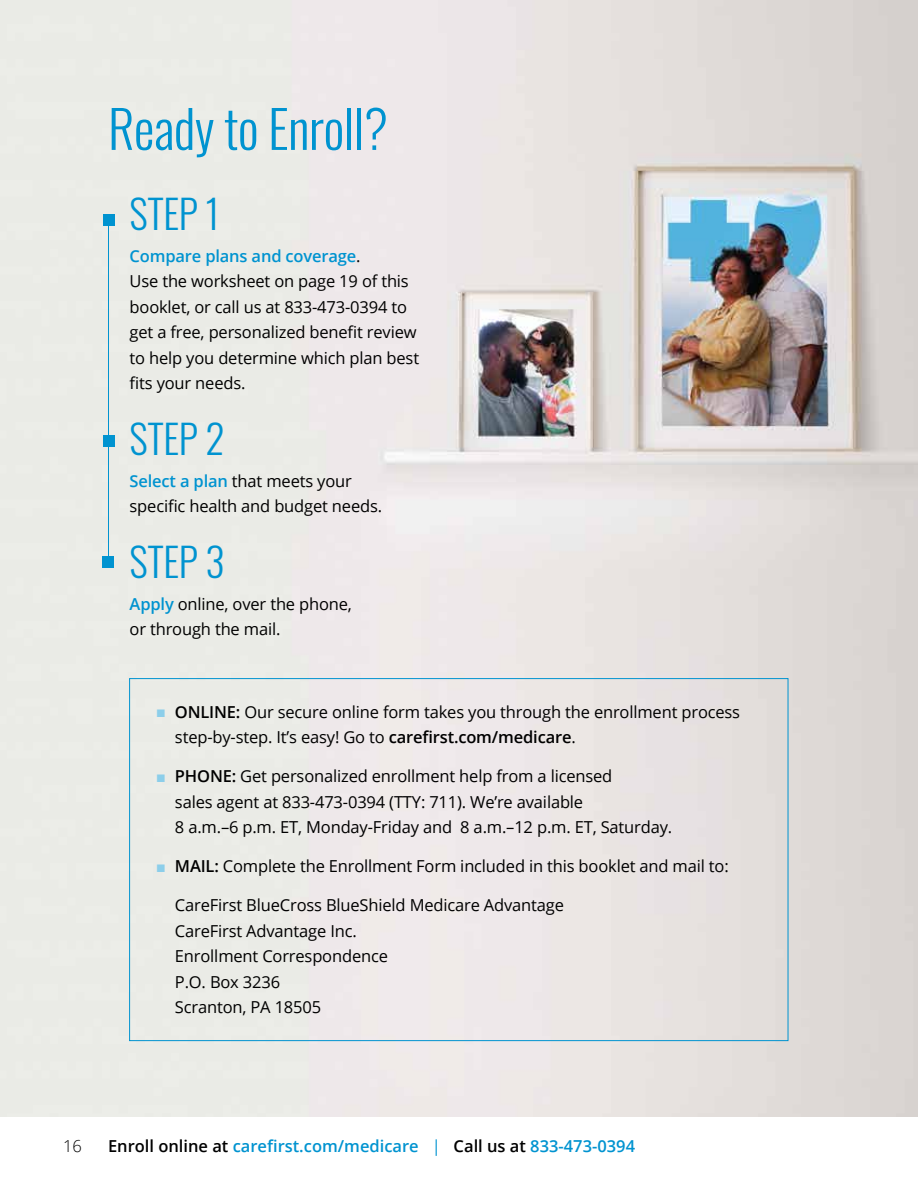
<style>
.page{position:relative;width:918px;height:1188px;background:#fff}
.page>*{position:absolute;margin:0;border:0;box-sizing:border-box;transform-origin:0 0}
.t1{font:300 51.75px "Oswald";letter-spacing:-.01em;color:#0093d0}
.t2{font:300 39.75px "Oswald";letter-spacing:-.01em;color:#0093d0}
.t3{font:16.5px/25.5px "Open Sans";letter-spacing:-.01em;color:#000}
.t4{font:600 16.5px "Open Sans";color:#0093d0}
.t5{font:300 16.5px "Open Sans";color:#000}
.s1{font-weight:600;color:#0093d0}
.s2{color:#8cceea}
.s3{font-weight:600}
.s4{color:#000}
.s5{font-weight:400}
</style>
<div class="page">
<img style="left:0;top:0;width:918px;height:1117px">
<hr style="left:108px;top:220px;width:1px;height:345px;background:#0093d0">
<div style="left:103px;top:214px;width:12px;height:12px;background:#0093d0"></div>
<div style="left:103px;top:435px;width:12px;height:12px;background:#0093d0"></div>
<div style="left:102px;top:556px;width:12px;height:12px;background:#0093d0"></div>
<h1 class="t1" style="left:108px;top:83px;width:282px">Ready to Enroll?</h1>
<h2 class="t2" style="left:130px;top:179px;width:92px">STEP 1</h2>
<p class="t3" style="left:130px;top:243px;width:291px"><span class="s1">Compare plans and coverage</span>.<br>Use the worksheet on page 19 of this booklet, or call us at 833-473-0394 to get a free, personalized benefit review to help you determine which plan best fits your needs.</p>
<h2 class="t2" style="left:130px;top:404px;width:97px">STEP 2</h2>
<p class="t3" style="left:130px;top:468px;width:254px"><span class="s1">Select a plan</span> that meets your specific health and budget needs.</p>
<h2 class="t2" style="left:130px;top:527px;width:97px">STEP 3</h2>
<p class="t3" style="left:130px;top:591px;width:224px"><span class="s1">Apply</span> online, over the phone, or through the mail.</p>
<p class="t3" style="left:175px;top:699px;width:567px;text-indent:-18px"><span class="s2">■</span> <span class="s3">ONLINE:</span> Our secure online form takes you through the enrollment process step-by-step. It’s easy! Go to <span class="s3">carefirst.com/medicare</span>.</p>
<p class="t3" style="left:175px;top:763px;width:499px;text-indent:-18px"><span class="s2">■</span> <span class="s3">PHONE:</span> Get personalized enrollment help from a licensed<br>sales agent at 833-473-0394 (TTY: 711). We’re available<br>8 a.m.–6 p.m. ET, Monday-Friday and 8 a.m.–12 p.m. ET, Saturday.</p>
<p class="t3" style="left:157px;top:853px;width:573px"><span class="s2">■</span> <span class="s3">MAIL:</span> Complete the Enrollment Form included in this booklet and mail to:</p>
<p class="t3" style="left:175px;top:892px;width:391px">CareFirst BlueCross BlueShield Medicare Advantage<br>CareFirst Advantage Inc.<br>Enrollment Correspondence<br>P.O. Box 3236<br>Scranton, PA 18505</p>
<p class="t5" style="left:63px;top:1134px;width:20px">16</p>
<p class="t4" style="left:108px;top:1134px;width:529px"><span class="s4">Enroll online at</span> carefirst.com/medicare <span class="s5">|</span> <span class="s4">Call us at</span> 833-473-0394</p>
</div>
